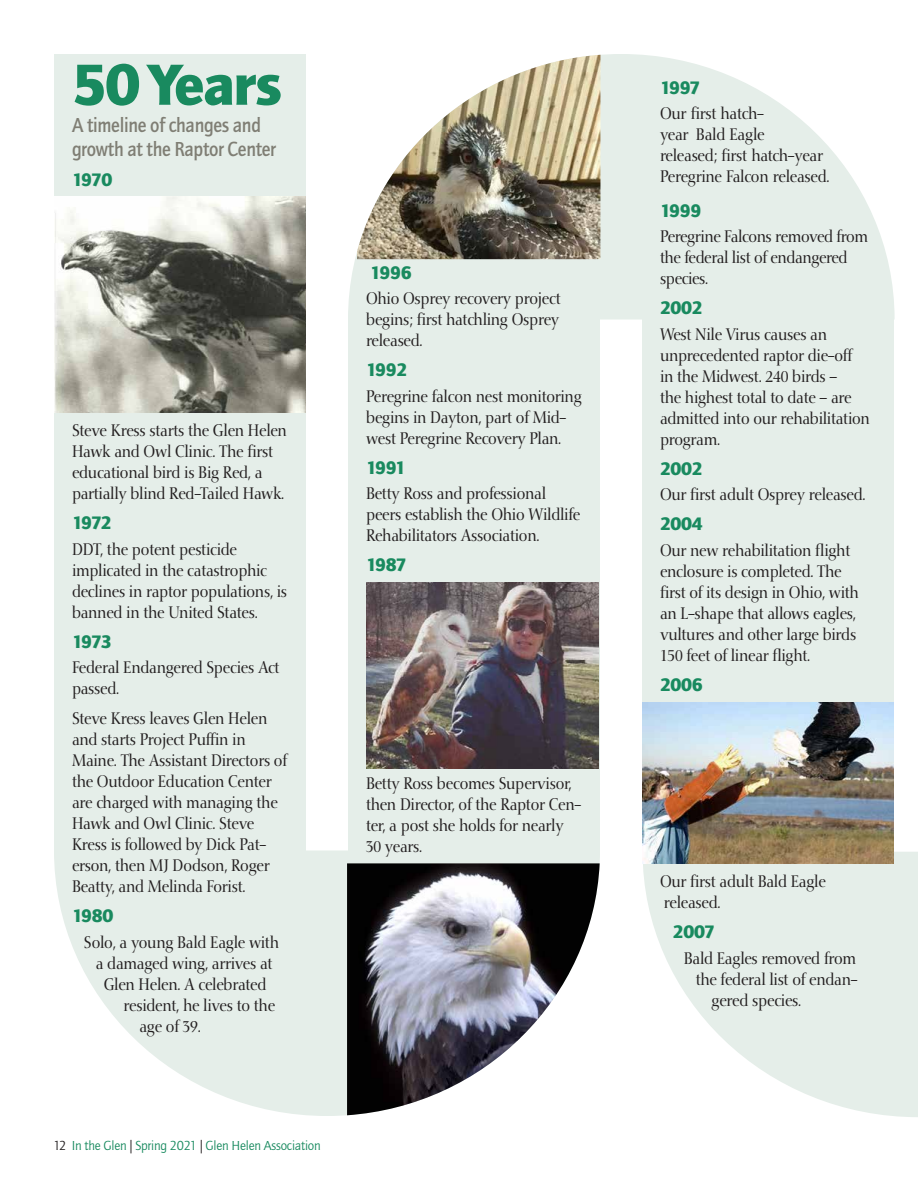
<style>
.page{position:relative;width:918px;height:1188px;background:#fff}
.page>*{position:absolute;margin:0;border:0;box-sizing:border-box;transform-origin:0 0}
.t1{font:900 60px "Quay Sans ITC Pro";letter-spacing:-.03em;color:#198a5f}
.t2{font:500 21px/24px "Quay Sans ITC Pro";letter-spacing:-.015em;color:#7f7e74;scale:.9 1}
.t3{font:900 18.75px "Quay Sans ITC Pro";letter-spacing:-.02em;color:#198a5f}
.t4{font:16.5px/21px "Nofret";letter-spacing:-.015em;color:#231f20;scale:.9 1}
.t5{font:13.5px "Quay Sans ITC Pro";letter-spacing:-.015em;color:#198a5f}
.s1{color:#231f20}
</style>
<div class="page">
<svg style="left:643px;top:852px;width:275px;height:265px;fill:#e5eee9"></svg>
<div style="left:642px;top:320px;width:252px;height:544px;background:#e5eee9"></div>
<img style="left:642px;top:702px;width:252px;height:162px">
<svg style="left:348px;top:54px;width:547px;height:266px;fill:#e5eee9"></svg>
<img style="left:357px;top:55px;width:243px;height:204px">
<div style="left:348px;top:317px;width:252px;height:533px;background:#e5eee9"></div>
<svg style="left:54px;top:850px;width:546px;height:266px;fill:#e5eee9"></svg>
<img style="left:347px;top:863px;width:253px;height:252px">
<div style="left:54px;top:54px;width:252px;height:796px;background:#e5eee9"></div>
<img style="left:54px;top:197px;width:252px;height:215px">
<img style="left:366px;top:582px;width:232px;height:186px">
<h1 class="t1" style="left:72px;top:46px;width:212px">50 Years</h1>
<p class="t2" style="left:72px;top:112px;width:228px">A timeline of changes and growth at the Raptor Center</p>
<p class="t3" style="left:72px;top:167px;width:42px">1970</p>
<p class="t4" style="left:72px;top:420px;width:240px">Steve Kress starts the Glen Helen<br>Hawk and Owl Clinic. The first educational bird is Big Red, a partially blind Red-Tailed Hawk.</p>
<p class="t3" style="left:72px;top:511px;width:41px">1972</p>
<p class="t4" style="left:72px;top:539px;width:241px">DDT, the potent pesticide implicated in the catastrophic declines in raptor populations, is banned in the United States.</p>
<p class="t3" style="left:72px;top:629px;width:41px">1973</p>
<p class="t4" style="left:72px;top:657px;width:232px">Federal Endangered Species Act passed.</p>
<p class="t4" style="left:72px;top:708px;width:240px">Steve Kress leaves Glen Helen and starts Project Puffin in<br>Maine. The Assistant Directors of the Outdoor Education Center are charged with managing the<br>Hawk and Owl Clinic. Steve<br>Kress is followed by Dick Pat&shy;erson, then MJ Dodson, Roger<br>Beatty, and Melinda Forist.</p>
<p class="t3" style="left:72px;top:904px;width:43px">1980</p>
<p class="t4" style="left:84px;top:932px;width:218px">Solo, a young Bald Eagle with</p>
<p class="t4" style="left:96px;top:953px;width:198px">a damaged wing, arrives at</p>
<p class="t4" style="left:104px;top:974px;width:182px">Glen Helen. A celebrated</p>
<p class="t4" style="left:124px;top:995px;width:170px">resident, he lives to the</p>
<p class="t4" style="left:139px;top:1016px;width:70px">age of 39.</p>
<p class="t5" style="left:53px;top:1138px;width:269px"><span class="s1">12</span> In the Glen <span class="s1">|</span> Spring 2021 <span class="s1">|</span> Glen Helen Association</p>
<p class="t3" style="left:370px;top:260px;width:43px">1996</p>
<p class="t4" style="left:366px;top:288px;width:218px;text-align:justify">Ohio Osprey recovery project begins; first hatchling Osprey released.</p>
<p class="t3" style="left:366px;top:358px;width:43px">1992</p>
<p class="t4" style="left:366px;top:386px;width:241px">Peregrine falcon nest monitoring begins in Dayton, part of Mid&shy;west Peregrine Recovery Plan.</p>
<p class="t3" style="left:366px;top:455px;width:42px">1991</p>
<p class="t4" style="left:366px;top:483px;width:239px">Betty Ross and professional peers establish the Ohio Wildlife<br>Rehabilitators Association.</p>
<p class="t3" style="left:366px;top:553px;width:42px">1987</p>
<p class="t4" style="left:366px;top:773px;width:241px">Betty Ross becomes Supervisor, then Director, of the Raptor Cen&shy;ter, a post she holds for nearly<br>30 years.</p>
<p class="t3" style="left:660px;top:75px;width:42px">1997</p>
<p class="t4" style="left:660px;top:104px;width:190px">Our first hatch-<br>year Bald Eagle<br>released; first hatch-year<br>Peregrine Falcon released.</p>
<p class="t3" style="left:660px;top:198px;width:43px">1999</p>
<p class="t4" style="left:660px;top:227px;width:233px">Peregrine Falcons removed from the federal list of endangered species.</p>
<p class="t3" style="left:660px;top:296px;width:44px">2002</p>
<p class="t4" style="left:660px;top:324px;width:235px">West Nile Virus causes an unprecedented raptor die-off<br>in the Midwest. 240 birds –<br>the highest total to date – are admitted into our rehabilitation program.</p>
<p class="t3" style="left:660px;top:456px;width:44px">2002</p>
<p class="t4" style="left:660px;top:485px;width:230px">Our first adult Osprey released.</p>
<p class="t3" style="left:660px;top:512px;width:44px">2004</p>
<p class="t4" style="left:660px;top:540px;width:223px">Our new rehabilitation flight enclosure is completed. The first of its design in Ohio, with an L-shape that allows eagles, vultures and other large birds<br>150 feet of linear flight.</p>
<p class="t3" style="left:660px;top:672px;width:44px">2006</p>
<p class="t4" style="left:660px;top:872px;width:186px">Our first adult Bald Eagle released.</p>
<p class="t3" style="left:673px;top:920px;width:44px">2007</p>
<p class="t4" style="left:684px;top:948px;width:193px">Bald Eagles removed from</p>
<p class="t4" style="left:696px;top:969px;width:181px">the federal list of endan-</p>
<p class="t4" style="left:712px;top:990px;width:101px">gered species.</p>
</div>
